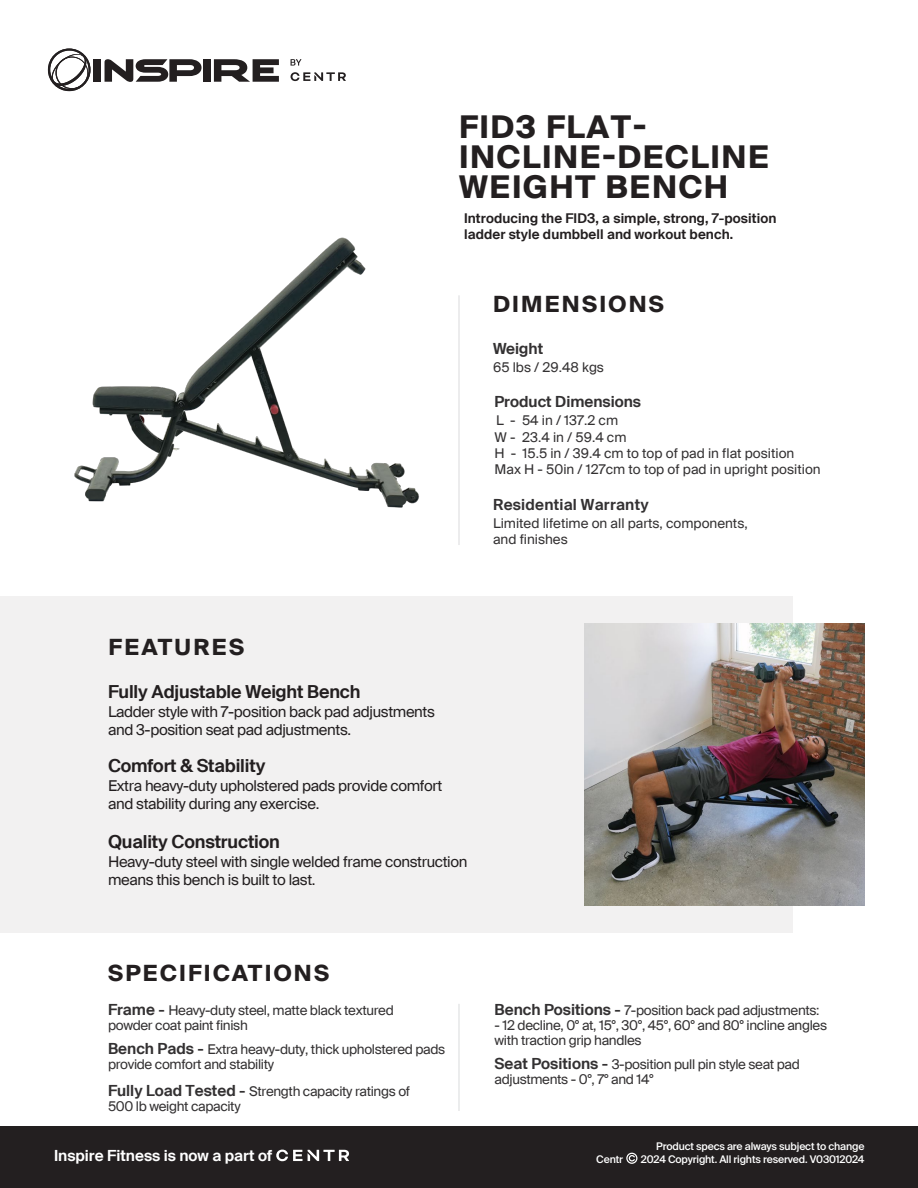
<style>
.page{position:relative;width:918px;height:1188px;background:#fff}
.page>*{position:absolute;margin:0;border:0;box-sizing:border-box;transform-origin:0 0}
.t1{font:700 31.5px/30px "Suisse Intl";letter-spacing:.05em;color:#231f20}
.t2{font:700 22.5px "Suisse Intl";letter-spacing:.1em;color:#231f20}
.t3{font:600 18px "Suisse Intl";letter-spacing:-.01em;color:#231f20}
.t4{font:600 15.45px "Suisse Intl";color:#333132}
.t5{font:600 15.45px "Suisse Intl";color:#fff}
.t6{font:15px/18px "Suisse Intl";letter-spacing:-.025em;color:#231f20}
.t7{font:13.5px/15px "Suisse Intl";letter-spacing:-.025em;color:#333132}
.t8{font:13.5px/16.2px "Suisse Intl";color:#333132}
.t9{font:600 13.5px/16.2px "Suisse Intl";letter-spacing:.005em;color:#231f20}
.t10{font:500 10.5px "Suisse Intl";letter-spacing:-.015em;color:#fff}
.s1{font-weight:600;font-size:15.45px}
</style>
<div class="page">
<div style="left:0;top:596px;width:793px;height:337px;background:#f2f1f1"></div>
<hr style="left:458px;top:1004px;width:2px;height:107px;background:#dedfe0">
<div style="left:0;top:1126px;width:918px;height:62px;background:#231f20"></div>
<img style="left:74px;top:237px;width:386px;height:308px">
<img style="left:584px;top:623px;width:280px;height:282px">
<svg style="left:626px;top:1153px;width:11px;height:11px"></svg>
<svg style="left:276px;top:1150px;width:73px;height:11px"></svg>
<svg style="left:48px;top:49px;width:43px;height:42px"></svg>
<div style="left:93px;top:59px;width:8px;height:23px;background:#231f20"></div>
<svg style="left:105px;top:59px;width:97px;height:23px"></svg>
<div style="left:204px;top:59px;width:7px;height:23px;background:#231f20"></div>
<svg style="left:214px;top:59px;width:65px;height:23px"></svg>
<svg style="left:291px;top:59px;width:11px;height:7px"></svg>
<svg style="left:291px;top:72px;width:55px;height:9px"></svg>
<h1 class="t1" style="left:459px;top:112px;width:311px">FID3 FLAT-<br>INCLINE-DECLINE<br>WEIGHT BENCH</h1>
<p class="t9" style="left:464px;top:210px;width:314px">Introducing the FID3, a simple, strong, 7-position ladder style dumbbell and workout bench.</p>
<h2 class="t2" style="left:493px;top:291px;width:172px">DIMENSIONS</h2>
<p class="t4" style="left:493px;top:339px;width:52px">Weight</p>
<p class="t8" style="left:493px;top:359px;width:113px">65 lbs / 29.48 kgs</p>
<p class="t4" style="left:495px;top:393px;width:148px">Product Dimensions</p>
<p class="t8" style="left:495px;top:413px;width:328px">L - 54 in / 137.2 cm<br>W - 23.4 in / 59.4 cm<br>H - 15.5 in / 39.4 cm to top of pad in flat position<br>Max H - 50in / 127cm to top of pad in upright position</p>
<p class="t4" style="left:493px;top:495px;width:157px">Residential Warranty</p>
<p class="t8" style="left:493px;top:515px;width:256px">Limited lifetime on all parts, components, and finishes</p>
<h2 class="t2" style="left:109px;top:634px;width:137px">FEATURES</h2>
<h3 class="t3" style="left:108px;top:681px;width:254px">Fully Adjustable Weight Bench</h3>
<p class="t6" style="left:108px;top:703px;width:328px">Ladder style with 7-position back pad adjustments and 3-position seat pad adjustments.</p>
<h3 class="t3" style="left:108px;top:755px;width:159px">Comfort &amp; Stability</h3>
<p class="t6" style="left:108px;top:777px;width:336px">Extra heavy-duty upholstered pads provide comfort and stability during any exercise.</p>
<h3 class="t3" style="left:108px;top:832px;width:173px">Quality Construction</h3>
<p class="t6" style="left:108px;top:853px;width:361px">Heavy-duty steel with single welded frame construction means this bench is built to last.</p>
<h2 class="t2" style="left:108px;top:960px;width:223px">SPECIFICATIONS</h2>
<p class="t7" style="left:108px;top:1003px;width:287px"><span class="s1">Frame -</span> Heavy-duty steel, matte black textured powder coat paint finish</p>
<p class="t7" style="left:108px;top:1042px;width:339px"><span class="s1">Bench Pads -</span> Extra heavy-duty, thick upholstered pads provide comfort and stability</p>
<p class="t7" style="left:108px;top:1084px;width:304px"><span class="s1">Fully Load Tested -</span> Strength capacity ratings of<br>500 lb weight capacity</p>
<p class="t5" style="left:54px;top:1146px;width:220px">Inspire Fitness is now a part of</p>
<p class="t7" style="left:495px;top:1002px;width:327px"><span class="s1">Bench Positions -</span> 7-position back pad adjustments:</p>
<p class="t7" style="left:495px;top:1017px;width:334px">- 12 decline, 0° at, 15°, 30°, 45°, 60° and 80° incline angles with traction grip handles</p>
<p class="t7" style="left:495px;top:1057px;width:307px"><span class="s1">Seat Positions -</span> 3-position pull pin style seat pad adjustments - 0°, 7° and 14°</p>
<p class="t10" style="left:656px;top:1140px;width:210px">Product specs are always subject to change</p>
<p class="t10" style="left:596px;top:1153px;width:28px">Centr</p>
<p class="t10" style="left:641px;top:1153px;width:225px">2024 Copyright. All rights reserved. V03012024</p>
</div>
